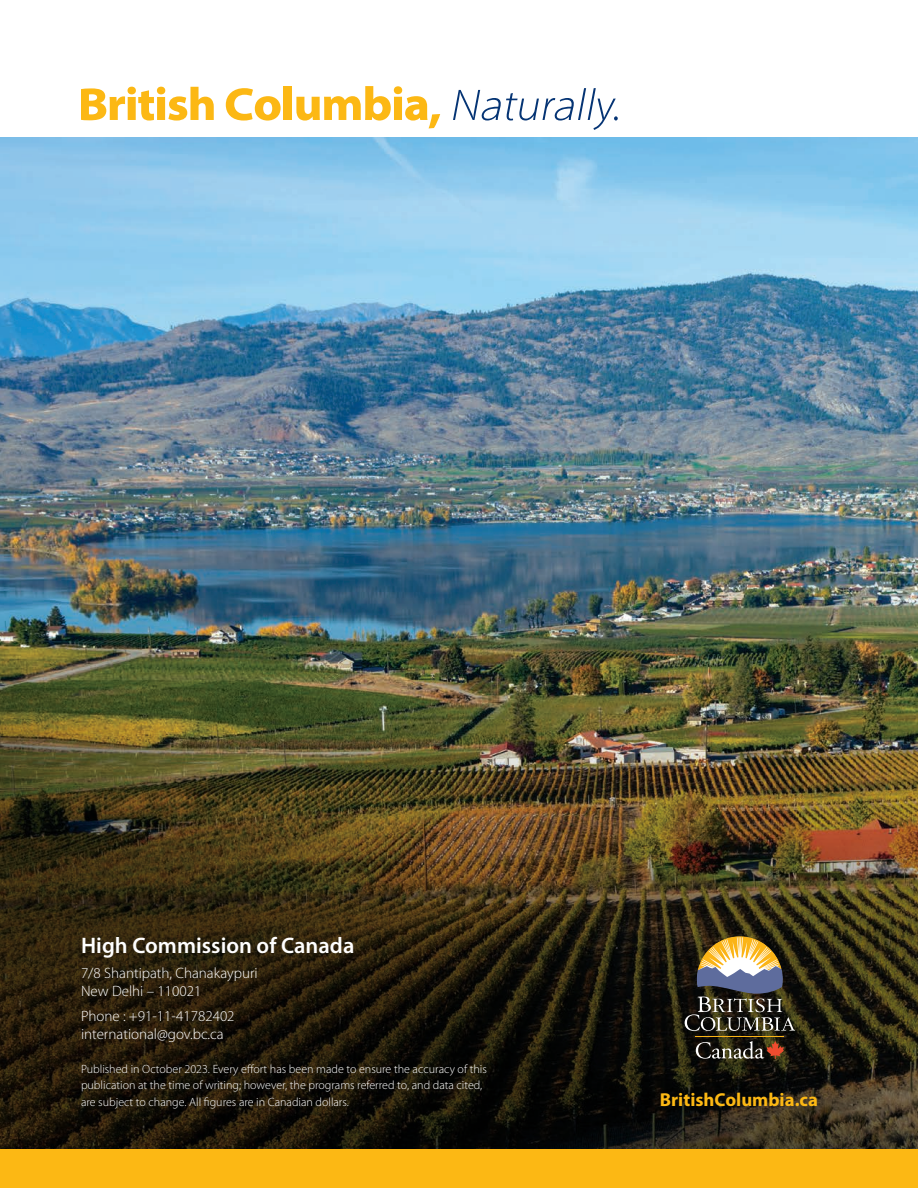
<style>
.page{position:relative;width:918px;height:1188px;background:#fff}
.page>*{position:absolute;margin:0;border:0;box-sizing:border-box;transform-origin:0 0}
.t1{font:600 22.5px "Myriad Pro";color:#fff}
.t2{font:700 18.75px "Myriad Pro";color:#fcb814}
.t3{font:300 15px "Myriad Pro";color:#fff}
.t4{font:300 12px/16.5px "Myriad Pro";color:#fff}
</style>
<div class="page">
<img style="left:0;top:137px;width:918px;height:446px">
<img style="left:0;top:583px;width:918px;height:566px">
<svg style="left:81px;top:87px;width:133px;height:34px"></svg>
<svg style="left:226px;top:88px;width:55px;height:33px"></svg>
<div style="left:284px;top:87px;width:8px;height:33px;background:#fcb814"></div>
<svg style="left:296px;top:86px;width:144px;height:42px"></svg>
<svg style="left:453px;top:88px;width:165px;height:42px"></svg>
<div style="left:0;top:1149px;width:918px;height:39px;background:#fcb814"></div>
<hr style="left:696px;top:1036px;width:88px;height:1px;background:#fbb416">
<svg style="left:685px;top:936px;width:110px;height:95px;background:#675f4d"></svg>
<svg style="left:696px;top:1041px;width:88px;height:18px;background:#574638"></svg>
<p class="t1" style="left:81px;top:933px;width:275px">High Commission of Canada</p>
<p class="t3" style="left:81px;top:965px;width:178px">7/8 Shantipath, Chanakaypuri</p>
<p class="t3" style="left:81px;top:983px;width:122px">New Delhi – 110021</p>
<p class="t3" style="left:81px;top:1007px;width:155px">Phone : +91-11-41782402</p>
<p class="t3" style="left:81px;top:1025px;width:144px">international@gov.bc.ca</p>
<p class="t4" style="left:81px;top:1061px;width:407px">Published in October 2023. Every effort has been made to ensure the accuracy of this publication at the time of writing; however, the programs referred to, and data cited, are subject to change. All figures are in Canadian dollars.</p>
<p class="t2" style="left:660px;top:1089px;width:160px">BritishColumbia.ca</p>
</div>
